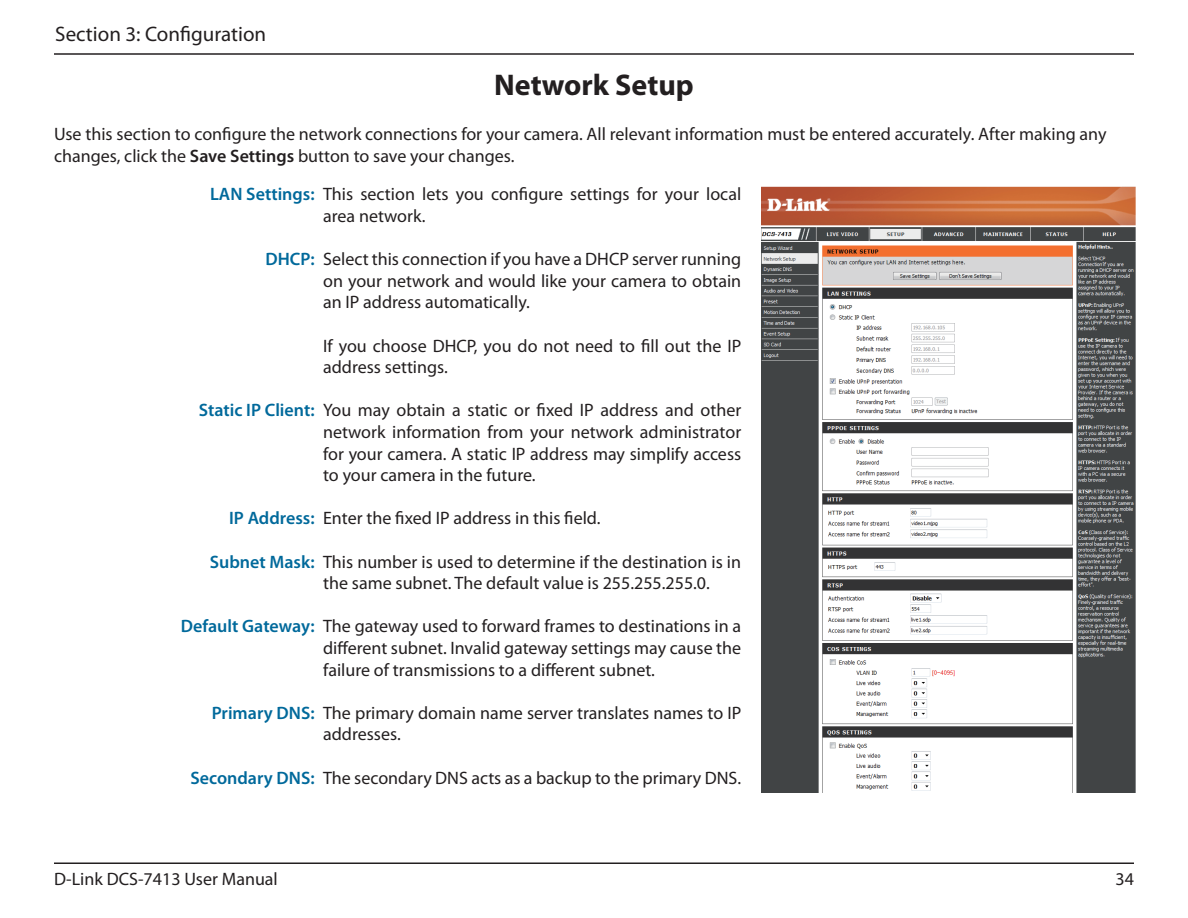
<style>
.page{position:relative;width:1188px;height:918px;background:#fff}
.page>*{position:absolute;margin:0;border:0;box-sizing:border-box;transform-origin:0 0}
.t1{font:700 30px "Myriad Pro";color:#231f20}
.t2{font:21px "Myriad Pro";color:#231f20}
.t3{font:18px/21.6px "Myriad Pro";color:#231f20}
.t4{font:600 18px "Myriad Pro";color:#00699b}
.s1{font-weight:600}
</style>
<div class="page">
<hr style="left:54px;top:53px;width:1080px;height:2px;background:#231f20">
<hr style="left:54px;top:862px;width:1080px;height:2px;background:#231f20">
<img style="left:761px;top:187px;width:374px;height:606px">
<p class="t2" style="left:55px;top:21px;width:213px">Section 3: Configuration</p>
<h1 class="t1" style="left:494px;top:66px;width:201px">Network Setup</h1>
<p class="t3" style="left:54px;top:123px;width:1054px">Use this section to configure the network connections for your camera. All relevant information must be entered accurately. After making any changes, click the <span class="s1">Save Settings</span> button to save your changes.</p>
<p class="t4" style="left:210px;top:183px;width:106px">LAN Settings:</p>
<p class="t3" style="left:323px;top:183px;width:420px">This section lets you configure settings for your local area network.</p>
<p class="t3" style="left:323px;top:248px;width:420px;text-align:justify">Select this connection if you have a DHCP server running on your network and would like your camera to obtain an IP address automatically.</p>
<p class="t3" style="left:323px;top:335px;width:420px">If you choose DHCP, you do not need to fill out the IP address settings.</p>
<p class="t3" style="left:323px;top:399px;width:420px;text-align:justify">You may obtain a static or fixed IP address and other network information from your network administrator for your camera. A static IP address may simplify access to your camera in the future.</p>
<p class="t3" style="left:323px;top:507px;width:279px">Enter the fixed IP address in this field.</p>
<p class="t3" style="left:323px;top:551px;width:420px">This number is used to determine if the destination is in the same subnet. The default value is 255.255.255.0.</p>
<p class="t3" style="left:323px;top:615px;width:420px;text-align:justify">The gateway used to forward frames to destinations in a different subnet. Invalid gateway settings may cause the failure of transmissions to a different subnet.</p>
<p class="t3" style="left:323px;top:702px;width:420px">The primary domain name server translates names to IP addresses.</p>
<p class="t3" style="left:323px;top:767px;width:420px">The secondary DNS acts as a backup to the primary DNS.</p>
<p class="t4" style="left:266px;top:248px;width:51px">DHCP:</p>
<p class="t4" style="left:199px;top:399px;width:117px">Static IP Client:</p>
<p class="t4" style="left:229px;top:507px;width:87px">IP Address:</p>
<p class="t4" style="left:210px;top:550px;width:106px">Subnet Mask:</p>
<p class="t4" style="left:181px;top:615px;width:135px">Default Gateway:</p>
<p class="t4" style="left:212px;top:701px;width:104px">Primary DNS:</p>
<p class="t4" style="left:190px;top:766px;width:126px">Secondary DNS:</p>
<p class="t3" style="left:54px;top:868px;width:225px">D-Link DCS-7413 User Manual</p>
<p class="t3" style="left:1116px;top:868px;width:20px">34</p>
</div>
